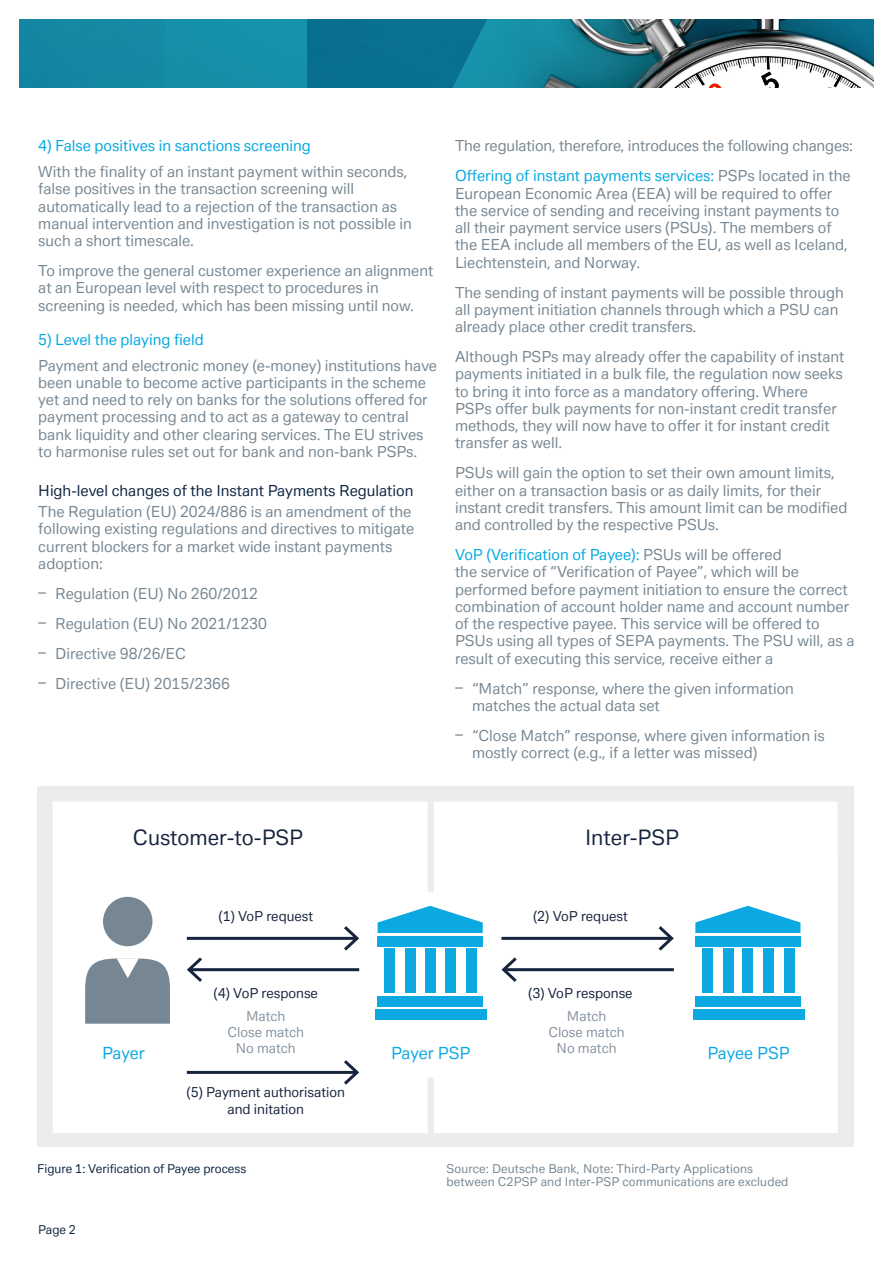
<style>
.page{position:relative;width:893px;height:1263px;background:#fff}
.page>*{position:absolute;margin:0;border:0;box-sizing:border-box;transform-origin:0 0}
.t1{font:21px "Deutsche Bank Text";color:#17243e}
.t2{font:16.5px "Deutsche Bank Text";color:#0ba8e1}
.t3{font:15px/17.2px "Deutsche Bank Text";color:#768692}
.t4{font:15px "Deutsche Bank Text";color:#00a8e0}
.t5{font:15px "Deutsche Bank Text";color:#0c2340}
.t6{font:13.5px/16.2px "Deutsche Bank Text";color:#17243e;text-align:center}
.t7{font:13.5px/16.2px "Deutsche Bank Text";color:#8693a0;text-align:center}
.t8{font:12px/13.5px "Deutsche Bank Text";letter-spacing:.01em;color:#768692}
.t9{font:12px "Deutsche Bank Text";color:#0c2340}
.s1{color:#00a8e0}
</style>
<div class="page">
<div style="left:165px;top:19px;width:53px;height:69px;background:#168fa7"></div>
<svg style="left:218px;top:19px;width:656px;height:69px;background:#3a8699"></svg>
<div style="left:19px;top:19px;width:146px;height:69px;background:#1488a2"></div>
<div style="left:37px;top:787px;width:817px;height:360px;background:#ececec"></div>
<div style="left:53px;top:802px;width:785px;height:331px;background:#fff"></div>
<hr style="left:187px;top:937px;width:169px;height:3px;background:#17243e">
<svg style="left:344px;top:926px;width:15px;height:25px"></svg>
<hr style="left:187px;top:1071px;width:169px;height:3px;background:#17243e">
<svg style="left:344px;top:1060px;width:15px;height:25px"></svg>
<hr style="left:501px;top:937px;width:170px;height:3px;background:#17243e">
<svg style="left:659px;top:926px;width:15px;height:25px"></svg>
<hr style="left:505px;top:968px;width:169px;height:3px;background:#17243e">
<svg style="left:501px;top:957px;width:16px;height:25px"></svg>
<hr style="left:190px;top:968px;width:169px;height:3px;background:#17243e">
<svg style="left:187px;top:957px;width:15px;height:25px"></svg>
<div style="left:428px;top:798px;width:6px;height:94px;background:#ececec"></div>
<div style="left:428px;top:1077px;width:6px;height:64px;background:#ececec"></div>
<div style="left:378px;top:996px;width:105px;height:10px;background:#0ba8e1"></div>
<div style="left:375px;top:1009px;width:112px;height:10px;background:#0ba8e1"></div>
<div style="left:378px;top:936px;width:105px;height:10px;background:#0ba8e1"></div>
<div style="left:385px;top:949px;width:10px;height:44px;background:#0ba8e1"></div>
<div style="left:405px;top:949px;width:11px;height:44px;background:#0ba8e1"></div>
<div style="left:425px;top:949px;width:10px;height:44px;background:#0ba8e1"></div>
<div style="left:446px;top:949px;width:10px;height:44px;background:#0ba8e1"></div>
<div style="left:467px;top:949px;width:10px;height:44px;background:#0ba8e1"></div>
<svg style="left:378px;top:906px;width:105px;height:27px"></svg>
<div style="left:695px;top:996px;width:105px;height:10px;background:#0ba8e1"></div>
<div style="left:693px;top:1009px;width:111px;height:10px;background:#0ba8e1"></div>
<div style="left:695px;top:936px;width:105px;height:10px;background:#0ba8e1"></div>
<div style="left:702px;top:949px;width:11px;height:44px;background:#0ba8e1"></div>
<div style="left:723px;top:949px;width:11px;height:44px;background:#0ba8e1"></div>
<div style="left:743px;top:949px;width:10px;height:44px;background:#0ba8e1"></div>
<div style="left:763px;top:949px;width:11px;height:44px;background:#0ba8e1"></div>
<div style="left:784px;top:949px;width:11px;height:44px;background:#0ba8e1"></div>
<svg style="left:695px;top:906px;width:105px;height:27px"></svg>
<div style="left:103px;top:897px;width:49px;height:49px;background:#768692;border-radius:50%"></div>
<svg style="left:85px;top:958px;width:85px;height:66px;background:#83929c"></svg>
<p class="t4" style="left:38px;top:137px;width:274px">4) False positives in sanctions screening</p>
<p class="t3" style="left:38px;top:163px;width:375px">With the finality of an instant payment within seconds, false positives in the transaction screening will automatically lead to a rejection of the transaction as manual intervention and investigation is not possible in such a short timescale.</p>
<p class="t3" style="left:38px;top:262px;width:397px">To improve the general customer experience an alignment at an European level with respect to procedures in screening is needed, which has been missing until now.</p>
<p class="t4" style="left:38px;top:330px;width:167px">5) Level the playing field</p>
<p class="t3" style="left:38px;top:356px;width:400px">Payment and electronic money (e-money) institutions have been unable to become active participants in the scheme yet and need to rely on banks for the solutions offered for payment processing and to act as a gateway to central bank liquidity and other clearing services. The EU strives to harmonise rules set out for bank and non-bank PSPs.</p>
<p class="t5" style="left:38px;top:481px;width:377px">High-level changes of the Instant Payments Regulation</p>
<p class="t3" style="left:38px;top:503px;width:378px">The Regulation (EU) 2024/886 is an amendment of the following existing regulations and directives to mitigate current blockers for a market wide instant payments adoption:</p>
<p class="t3" style="left:38px;top:578px;width:230px;line-height:30px">o Regulation (EU) No 260/2012 o Regulation (EU) No 2021/1230 o Directive 98/26/EC<br>o Directive (EU) 2015/2366</p>
<p class="t3" style="left:455px;top:131px;width:400px;line-height:30px">The regulation, therefore, introduces the following changes:<br><span class="s1">Offering of instant payments services:</span> PSPs located in the</p>
<p class="t3" style="left:455px;top:184px;width:395px">European Economic Area (EEA) will be required to offer the service of sending and receiving instant payments to all their payment service users (PSUs). The members of the EEA include all members of the EU, as well as Iceland, Liechtenstein, and Norway.</p>
<p class="t3" style="left:455px;top:283px;width:390px">The sending of instant payments will be possible through all payment initiation channels through which a PSU can already place other credit transfers.</p>
<p class="t3" style="left:455px;top:348px;width:391px">Although PSPs may already offer the capability of instant payments initiated in a bulk file, the regulation now seeks to bring it into force as a mandatory offering. Where PSPs offer bulk payments for non-instant credit transfer methods, they will now have to offer it for instant credit transfer as well.</p>
<p class="t3" style="left:455px;top:464px;width:394px">PSUs will gain the option to set their own amount limits, either on a transaction basis or as daily limits, for their instant credit transfers. This amount limit can be modified and controlled by the respective PSUs.</p>
<p class="t3" style="left:455px;top:546px;width:401px"><span class="s1">VoP (Verification of Payee):</span> PSUs will be offered<br>the service of “Verification of Payee”, which will be performed before payment initiation to ensure the correct combination of account holder name and account number of the respective payee. This service will be offered to PSUs using all types of SEPA payments. The PSU will, as a result of executing this service, receive either a</p>
<p class="t3" style="left:472px;top:679px;width:323px;text-indent:-17px">o “Match” response, where the given information matches the actual data set</p>
<p class="t3" style="left:472px;top:727px;width:354px;text-indent:-17px">o “Close Match” response, where given information is mostly correct (e.g., if a letter was missed)</p>
<h1 class="t1" style="left:133px;top:824px;width:172px">Customer-to-PSP</h1>
<h1 class="t1" style="left:585px;top:824px;width:95px">Inter-PSP</h1>
<p class="t6" style="left:218px;top:908px;width:96px">(1) VoP request</p>
<p class="t6" style="left:533px;top:908px;width:96px">(2) VoP request</p>
<p class="t6" style="left:214px;top:984px;width:106px">(4) VoP response</p>
<p class="t7" style="left:228px;top:1008px;width:78px">Match<br>Close match</p>
<p class="t6" style="left:528px;top:984px;width:106px">(3) VoP response</p>
<p class="t7" style="left:548px;top:1008px;width:78px">Match<br>Close match<br>No match</p>
<p class="t2" style="left:102px;top:1042px;width:44px">Payer</p>
<p class="t7" style="left:236px;top:1040px;width:62px">No match</p>
<p class="t2" style="left:391px;top:1042px;width:81px">Payer PSP</p>
<p class="t2" style="left:707px;top:1042px;width:84px">Payee PSP</p>
<p class="t6" style="left:186px;top:1084px;width:160px">(5) Payment authorisation and initation</p>
<p class="t9" style="left:37px;top:1161px;width:211px">Figure 1: Verification of Payee process</p>
<p class="t8" style="left:446px;top:1161px;width:344px">Source: Deutsche Bank, Note: Third-Party Applications between C2PSP and Inter-PSP communications are excluded</p>
<p class="t9" style="left:38px;top:1222px;width:39px">Page 2</p>
</div>
